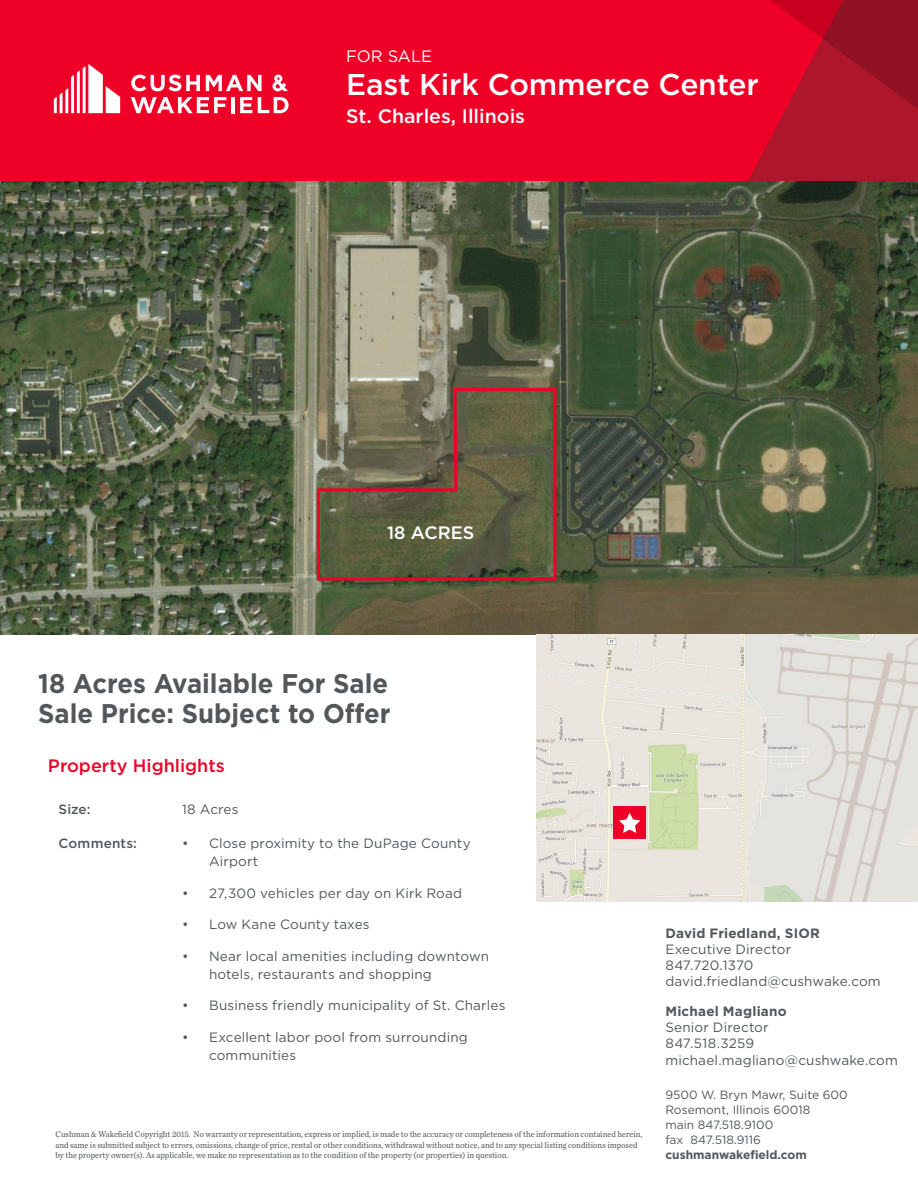
<style>
.page{position:relative;width:918px;height:1188px;background:#fff}
.page>*{position:absolute;margin:0;border:0;box-sizing:border-box;transform-origin:0 0}
.t1{font:500 30px "Gotham";letter-spacing:-.005em;color:#fff}
.Subheading_-_gray{font:700 27px "Gotham";color:#54575a;scale:.95 1}
.t2{font:500 19.5px "Gotham";color:#fff}
.Section_Head_-_red{font:500 18px "Gotham";color:#ef0027}
.Section_Head_-_red-2{font:500 18px "Gotham";color:#fff}
.t3{font:16.5px "Gotham";color:#fff}
.Table_text_-_small{font:13.5px/16.2px "Gotham";letter-spacing:.01em;color:#54575a}
.t4{font:700 13.5px "Gotham";letter-spacing:.015em;color:#54575a}
.Table_text_-_small-2{font:500 13.5px "Gotham";letter-spacing:.015em;color:#54575a}
.t5{font:12px/15px "Gotham";color:#54575a}
.t6{font:700 12px "Gotham";color:#54575a}
.t7{font:8.7px/10.4px "Chronicle Text G2";color:#54575a;scale:.95 1}
</style>
<div class="page">
<img style="left:0;top:181px;width:918px;height:453px">
<img style="left:537px;top:634px;width:381px;height:268px">
<div style="left:614px;top:807px;width:32px;height:32px;background:#ef0027"></div>
<svg style="left:619px;top:813px;width:21px;height:20px"></svg>
<svg style="left:315px;top:386px;width:243px;height:196px;background:#6a5f46"></svg>
<div style="left:0;top:0;width:918px;height:181px;background:#ef0027"></div>
<svg style="left:748px;top:0;width:170px;height:181px"></svg>
<svg style="left:54px;top:64px;width:66px;height:49px"></svg>
<hr style="left:231px;top:97px;width:4px;height:16px;background:#fff">
<svg style="left:240px;top:97px;width:12px;height:16px"></svg>
<svg style="left:258px;top:97px;width:31px;height:16px"></svg>
<svg style="left:131px;top:75px;width:69px;height:16px"></svg>
<svg style="left:206px;top:75px;width:56px;height:16px"></svg>
<svg style="left:131px;top:97px;width:95px;height:16px"></svg>
<svg style="left:272px;top:75px;width:16px;height:16px"></svg>
<h3 class="t3" style="left:346px;top:45px;width:88px">FOR SALE</h3>
<h1 class="t1" style="left:346px;top:65px;width:414px">East Kirk Commerce Center</h1>
<h3 class="t2" style="left:346px;top:104px;width:180px">St. Charles, Illinois</h3>
<p class="Section_Head_-_red-2" style="left:387px;top:520px;width:89px">18 ACRES</p>
<p class="Subheading_-_gray" style="left:38px;top:665px;width:370px">18 Acres Available For Sale</p>
<p class="Subheading_-_gray" style="left:38px;top:695px;width:372px">Sale Price: Subject to Offer</p>
<p class="Section_Head_-_red" style="left:48px;top:753px;width:178px">Property Highlights</p>
<p class="Table_text_-_small-2" style="left:59px;top:800px;width:34px">Size:</p>
<p class="Table_text_-_small" style="left:182px;top:800px;width:58px">18 Acres</p>
<p class="Table_text_-_small-2" style="left:59px;top:834px;width:80px">Comments:</p>
<p class="Table_text_-_small" style="left:209px;top:834px;width:263px;line-height:18px;text-indent:-27px">• Close proximity to the DuPage County<br>Airport</p>
<p class="Table_text_-_small" style="left:182px;top:884px;width:282px">• 27,300 vehicles per day on Kirk Road</p>
<p class="Table_text_-_small" style="left:182px;top:916px;width:189px">• Low Kane County taxes</p>
<p class="Table_text_-_small" style="left:209px;top:946px;width:282px;line-height:18px;text-indent:-27px">• Near local amenities including downtown hotels, restaurants and shopping</p>
<p class="Table_text_-_small" style="left:182px;top:997px;width:325px">• Business friendly municipality of St. Charles</p>
<p class="Table_text_-_small" style="left:209px;top:1027px;width:260px;line-height:18px;text-indent:-27px">• Excellent labor pool from surrounding communities</p>
<p class="t7" style="left:56px;top:1129px;width:619px">Cushman &amp; Wakefield Copyright 2015. No warranty or representation, express or implied, is made to the accuracy or completeness of the information contained herein, and same is submitted subject to errors, omissions, change of price, rental or other conditions, withdrawal without notice, and to any special listing conditions imposed by the property owner(s). As applicable, we make no representation as to the condition of the property (or properties) in question.</p>
<h3 class="t4" style="left:665px;top:924px;width:156px">David Friedland, SIOR</h3>
<h3 class="Table_text_-_small" style="left:665px;top:941px;width:217px">Executive Director<br>847.720.1370 david.friedland@cushwake.com</h3>
<h3 class="t4" style="left:665px;top:1002px;width:123px">Michael Magliano</h3>
<h3 class="Table_text_-_small" style="left:665px;top:1019px;width:234px">Senior Director<br>847.518.3259 michael.magliano@cushwake.com</h3>
<h3 class="t5" style="left:665px;top:1087px;width:184px">9500 W. Bryn Mawr, Suite 600<br>Rosemont, Illinois 60018<br>main 847.518.9100<br>fax 847.518.9116</h3>
<h3 class="t6" style="left:665px;top:1147px;width:143px">cushmanwakefield.com</h3>
</div>
